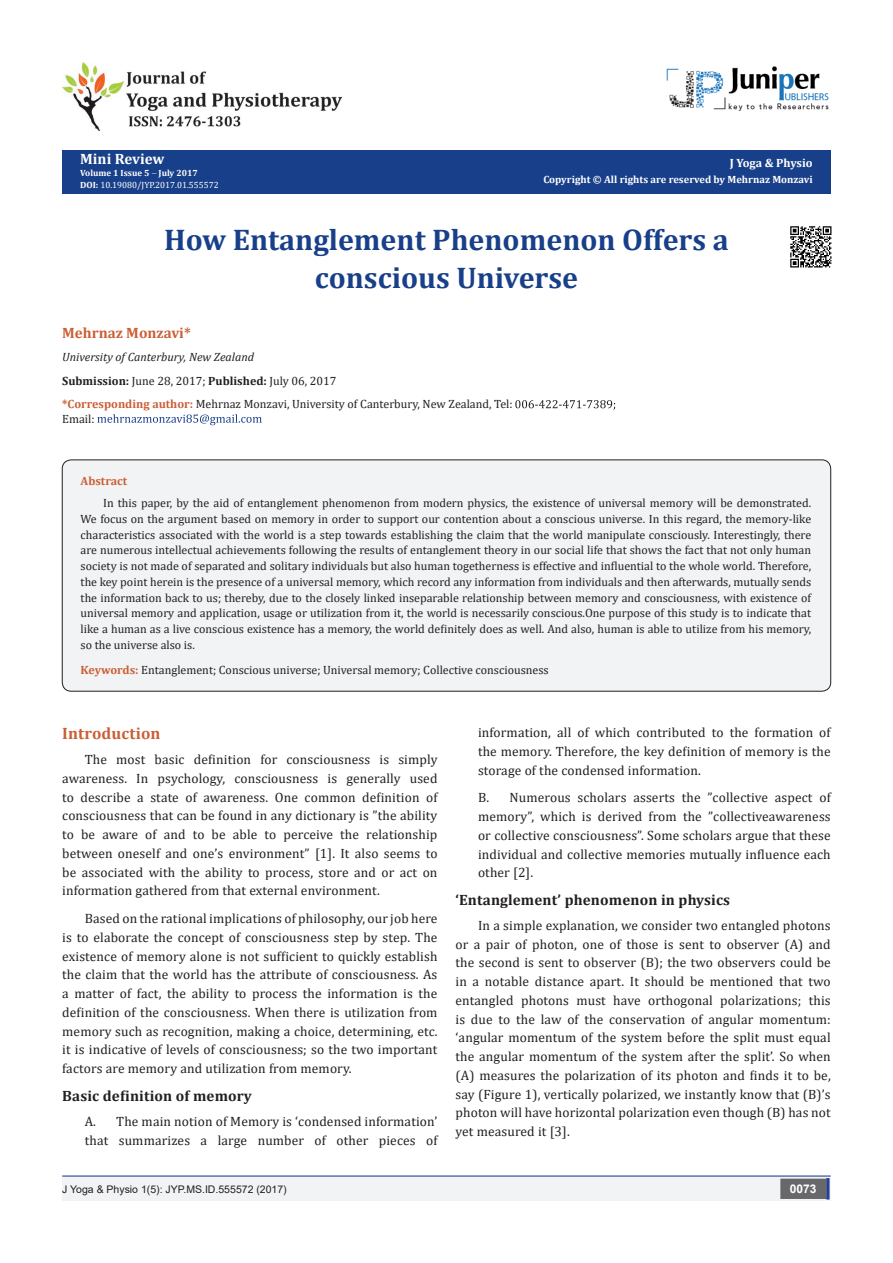
<style>
.page{position:relative;width:893px;height:1263px;background:#fff}
.page>*{position:absolute;margin:0;border:0;box-sizing:border-box;transform-origin:0 0}
.t1{font:700 30px "Cambria";color:#183f89}
.t2{font:700 16.5px "Cambria";letter-spacing:.01em;color:#ca5f37}
.t3{font:700 15px "Cambria";letter-spacing:.01em;color:#231f20}
.t4{font:700 15px "Cambria";color:#ca5f37}
.t5{font:700 15px "Cambria";color:#fff}
.t6{font:13.5px/18.8px "Cambria";letter-spacing:.01em;color:#231f20;text-align:justify}
.t7{font:12px/15.8px "Cambria";color:#231f20}
.t8{font:italic 12px "Cambria";color:#231f20}
.t9{font:700 12px "Cambria";letter-spacing:-.005em;color:#fff}
.t10{font:700 12px "Cambria";color:#ca5f37}
.t11{font:700 12px "Arial";color:#fff}
.t12{font:700 10.5px "Cambria";color:#fff}
.t13{font:10.5px "Arial";color:#231f20}
.t14{font:9px "Cambria";color:#fff}
.t15{font:700 9px "Cambria";color:#fff}
.s1{font-weight:700}
.s2{font-weight:700;color:#ca5f37}
</style>
<div class="page">
<div style="left:62px;top:150px;width:769px;height:43px;background:#183f89"></div>
<svg style="left:515px;top:400px;width:100px;height:10px"></svg>
<svg style="left:97px;top:414px;width:165px;height:11px"></svg>
<hr style="left:62px;top:1175px;width:769px;height:1px;background:#253f8e">
<div style="left:62px;top:1177px;width:494px;height:24px;background:#f2f3f4"></div>
<div style="left:510px;top:1177px;width:321px;height:24px;background:#f2f3f4"></div>
<div style="left:781px;top:1179px;width:44px;height:19px;background:#68676a"></div>
<div style="left:780px;top:1178px;width:46px;height:21px;border:2px solid #68676a"></div>
<div style="left:826px;top:1178px;width:3px;height:21px;background:#253f8e;border:2px solid #253f8e"></div>
<img style="left:666px;top:66px;width:163px;height:45px">
<img style="left:62px;top:62px;width:279px;height:68px">
<div style="left:62px;top:460px;width:769px;height:231px;background:#f2f3f4;border-radius:9px"></div>
<div style="left:62px;top:459px;width:769px;height:233px;border:1px solid #231f20;border-radius:9px"></div>
<img style="left:790px;top:226px;width:42px;height:42px">
<p class="t5" style="left:80px;top:148px;width:86px">Mini Review</p>
<p class="t15" style="left:80px;top:166px;width:119px">Volume 1 Issue 5 July 2017</p>
<p class="t14" style="left:80px;top:180px;width:140px"><span class="s1">DOI:</span> 10.19080/JYP.2017.01.555572</p>
<p class="t9" style="left:730px;top:154px;width:84px">J Yoga &amp; Physio</p>
<p class="t12" style="left:543px;top:172px;width:271px">Copyright © All rights are reserved by Mehrnaz Monzavi</p>
<p class="t1" style="left:164px;top:219px;width:566px">How Entanglement Phenomenon Offers a</p>
<p class="t1" style="left:315px;top:256px;width:265px">conscious Universe</p>
<p class="t4" style="left:62px;top:322px;width:130px">Mehrnaz Monzavi*</p>
<p class="t8" style="left:62px;top:349px;width:193px">University of Canterbury, New Zealand</p>
<p class="t7" style="left:62px;top:373px;width:276px"><span class="s1">Submission:</span> June 28, 2017; <span class="s1">Published:</span> July 06, 2017</p>
<p class="t7" style="left:62px;top:397px;width:452px;line-height:14.4px"><span class="s2">*Corresponding author:</span> Mehrnaz Monzavi, University of Canterbury, New Zealand, Tel:<br>Email:</p>
<p class="t10" style="left:81px;top:473px;width:48px">Abstract</p>
<p class="t7" style="left:81px;top:495px;width:732px;text-align:justify;text-indent:22px">In this paper, by the aid of entanglement phenomenon from modern physics, the existence of universal memory will be demonstrated.<br>We focus on the argument based on memory in order to support our contention about a conscious universe. In this regard, the memory-like characteristics associated with the world is a step towards establishing the claim that the world manipulate consciously. Interestingly, there are numerous intellectual achievements following the results of entanglement theory in our social life that shows the fact that not only human society is not made of separated and solitary individuals but also human togetherness is effective and influential to the whole world. Therefore, the key point herein is the presence of a universal memory, which record any information from individuals and then afterwards, mutually sends the information back to us; thereby, due to the closely linked inseparable relationship between memory and consciousness, with existence of universal memory and application, usage or utilization from it, the world is necessarily conscious.One purpose of this study is to indicate that like a human as a live conscious existence has a memory, the world definitely does as well. And also, human is able to utilize from his memory, so the universe also is.</p>
<p class="t7" style="left:81px;top:662px;width:470px"><span class="s2">Keywords:</span> Entanglement; Conscious universe; Universal memory; Collective consciousness</p>
<p class="t2" style="left:62px;top:722px;width:100px">Introduction</p>
<p class="t6" style="left:62px;top:750px;width:377px;text-indent:22px">The most basic definition for consciousness is simply awareness. In psychology, consciousness is generally used to describe a state of awareness. One common definition of consciousness that can be found in any dictionary is ”the ability to be aware of and to be able to perceive the relationship between oneself and one’s environment” [1]. It also seems to be associated with the ability to process, store and or act on information gathered from that external environment.</p>
<p class="t6" style="left:62px;top:909px;width:377px;text-indent:22px">Based on the rational implications of philosophy, our job here is to elaborate the concept of consciousness step by step. The existence of memory alone is not sufficient to quickly establish the claim that the world has the attribute of consciousness. As a matter of fact, the ability to process the information is the definition of the consciousness. When there is utilization from memory such as recognition, making a choice, determining, etc. it is indicative of levels of consciousness; so the two important factors are memory and utilization from memory.</p>
<p class="t3" style="left:62px;top:1085px;width:191px">Basic definition of memory</p>
<p class="t6" style="left:85px;top:1112px;width:354px">A. The main notion of Memory is ‘condensed information’ that summarizes a large number of other pieces of</p>
<p class="t6" style="left:478px;top:723px;width:354px">information, all of which contributed to the formation of the memory. Therefore, the key definition of memory is the storage of the condensed information.</p>
<p class="t6" style="left:478px;top:788px;width:354px">B. Numerous scholars asserts the ”collective aspect of memory”, which is derived from the ”collectiveawareness or collective consciousness”. Some scholars argue that these individual and collective memories mutually influence each other [2].</p>
<p class="t3" style="left:455px;top:889px;width:276px">‘Entanglement’ phenomenon in physics</p>
<p class="t6" style="left:455px;top:916px;width:377px;text-indent:22px">In a simple explanation, we consider two entangled photons or a pair of photon, one of those is sent to observer (A) and the second is sent to observer (B); the two observers could be in a notable distance apart. It should be mentioned that two entangled photons must have orthogonal polarizations; this is due to the law of the conservation of angular momentum: ‘angular momentum of the system before the split must equal the angular momentum of the system after the split’. So when (A) measures the polarization of its photon and finds it to be, say (Figure 1), vertically polarized, we instantly know that (B)’s photon will have horizontal polarization even though (B) has not yet measured it [3].</p>
<p class="t13" style="left:62px;top:1182px;width:226px">J Yoga &amp; Physio 1(5): JYP.MS.ID.555572 (2017)</p>
<p class="t11" style="left:790px;top:1180px;width:28px">0073</p>
</div>
